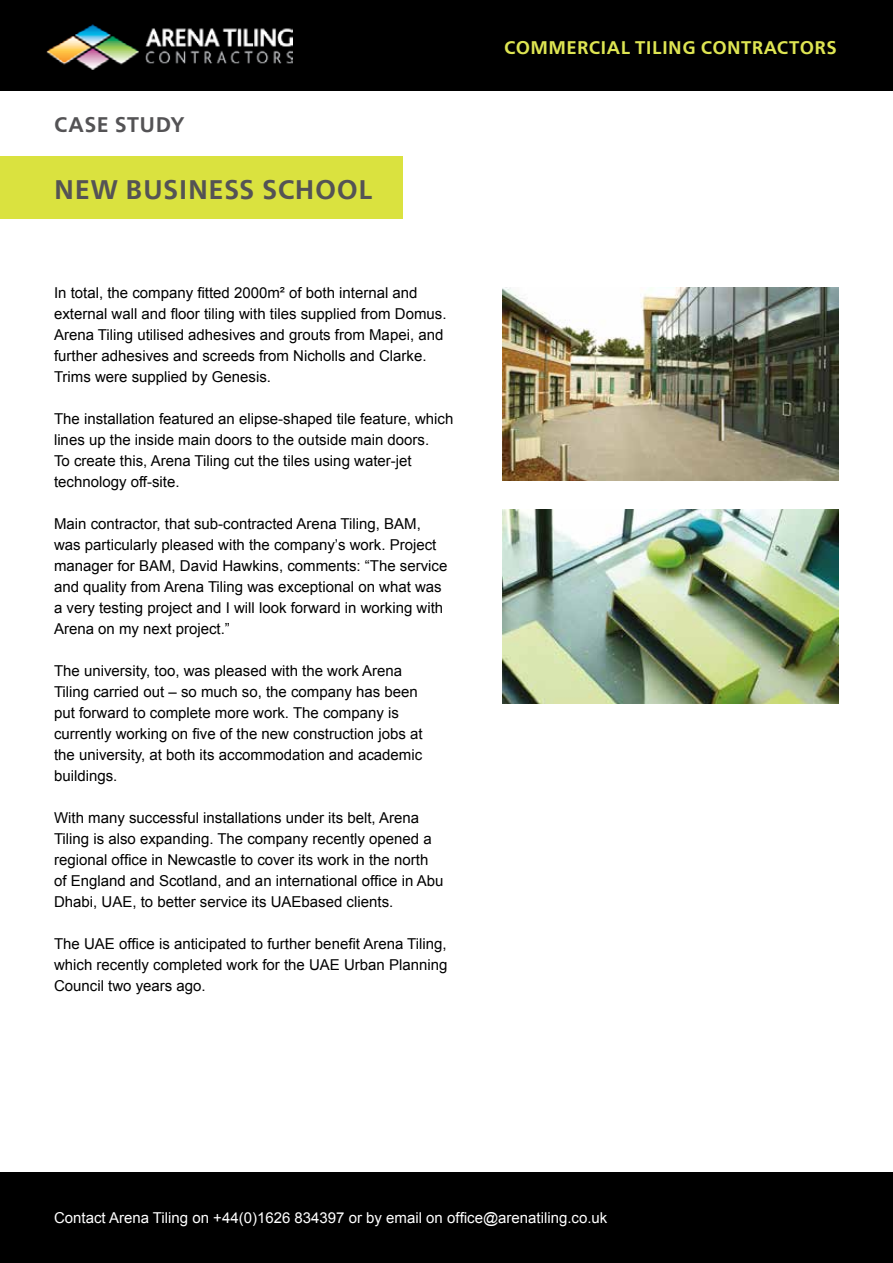
<style>
.page{position:relative;width:893px;height:1263px;background:#fff}
.page>*{position:absolute;margin:0;border:0;box-sizing:border-box;transform-origin:0 0}
.t1{font:700 28.2px "Carto Gothic Std";letter-spacing:.02em;color:#545355}
.t2{font:700 22.2px "Carto Gothic Std";letter-spacing:.02em;color:#545355}
.t3{font:700 19.2px "Carto Gothic Std";letter-spacing:.02em;color:#dee552}
.t4{font:15px/21px "Arial";color:#000}
.t5{font:15px "Arial";color:#fff}
</style>
<div class="page">
<div style="left:0;top:1173px;width:893px;height:90px;background:#000"></div>
<div style="left:0;top:156px;width:402px;height:63px;background:#dae23f"></div>
<div style="left:0;top:0;width:893px;height:90px;background:#000"></div>
<img style="left:46px;top:25px;width:247px;height:44px">
<img style="left:502px;top:287px;width:337px;height:194px">
<img style="left:502px;top:510px;width:337px;height:193px">
<h2 class="t2" style="left:54px;top:111px;width:132px">CASE STUDY</h2>
<h1 class="t1" style="left:54px;top:174px;width:320px">NEW BUSIN ESS SCHOOL</h1>
<p class="t4" style="left:54px;top:283px;width:394px">In total, the company fitted 2000m² of both internal and external wall and floor tiling with tiles supplied from Domus.<br>Arena Tiling utilised adhesives and grouts from Mapei, and further adhesives and screeds from Nicholls and Clarke.<br>Trims were supplied by Genesis.</p>
<p class="t4" style="left:54px;top:409px;width:401px">The installation featured an elipse-shaped tile feature, which lines up the inside main doors to the outside main doors.<br>To create this, Arena Tiling cut the tiles using water-jet technology off-site.</p>
<p class="t4" style="left:54px;top:514px;width:395px">Main contractor, that sub-contracted Arena Tiling, BAM, was particularly pleased with the company’s work. Project manager for BAM, David Hawkins, comments: “The service and quality from Arena Tiling was exceptional on what was a very testing project and I will look forward in working with Arena on my next project.”</p>
<p class="t4" style="left:54px;top:661px;width:370px">The university, too, was pleased with the work Arena Tiling carried out – so much so, the company has been put forward to complete more work. The company is currently working on five of the new construction jobs at the university, at both its accommodation and academic buildings.</p>
<p class="t4" style="left:54px;top:808px;width:391px">With many successful installations under its belt, Arena Tiling is also expanding. The company recently opened a regional office in Newcastle to cover its work in the north of England and Scotland, and an international office in Abu Dhabi, UAE, to better service its UAEbased clients.</p>
<p class="t4" style="left:54px;top:934px;width:395px;text-align:justify">The UAE office is anticipated to further benefit Arena Tiling, which recently completed work for the UAE Urban Planning Council two years ago.</p>
<p class="t3" style="left:504px;top:36px;width:334px">COMMERCIAL TILIN G CONTRACTORS</p>
<p class="t5" style="left:54px;top:1208px;width:555px">Contact Arena Tiling on +44(0)1626 834397 or by email on office@arenatiling.co.uk</p>
</div>
